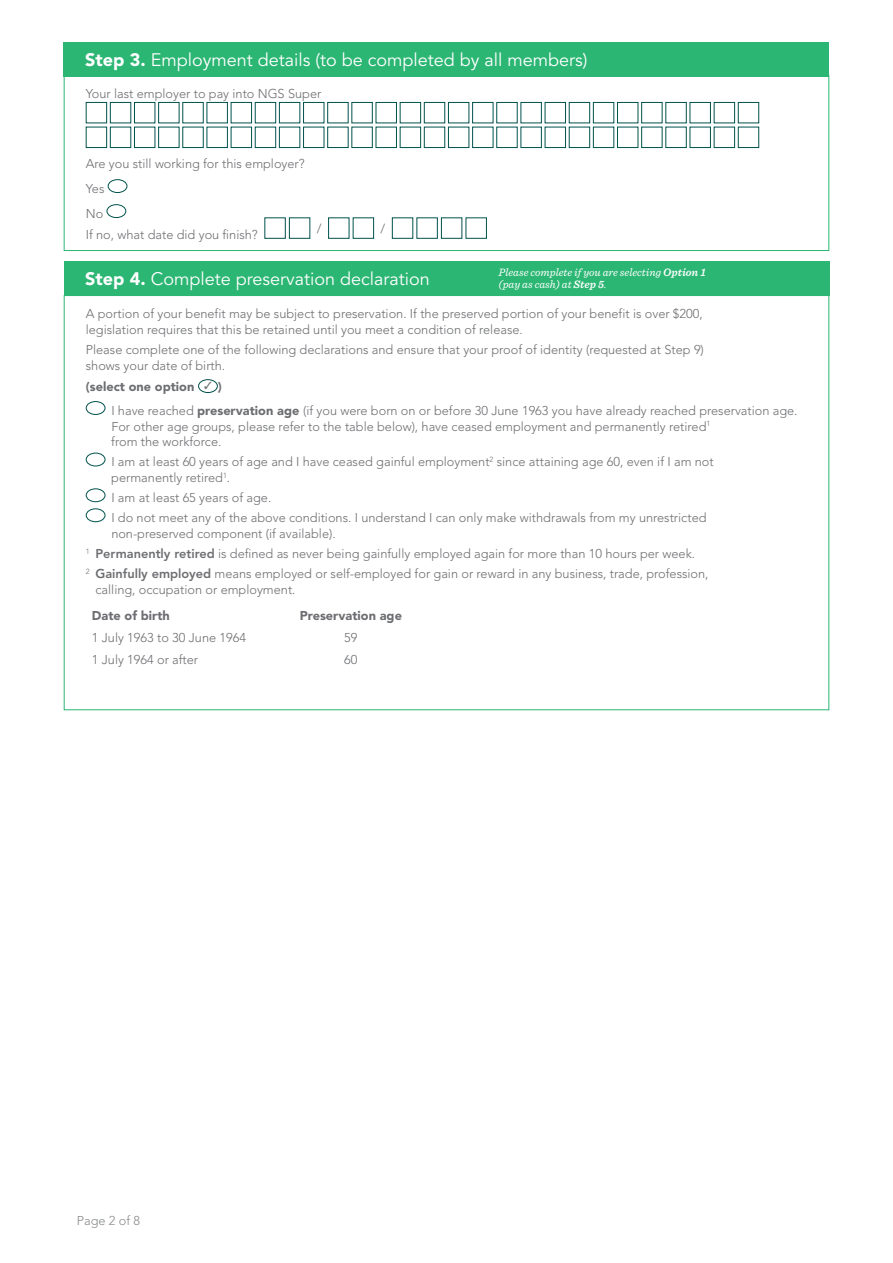
<style>
.page{position:relative;width:893px;height:1263px;background:#fff}
.page>*{position:absolute;margin:0;border:0;box-sizing:border-box;transform-origin:0 0}
.t1{font:18px "Avenir LT Std";color:#fff}
.t2{font:300 12.75px/15.8px "Avenir LT Std";color:#6d6e71}
.t3{font:900 12.75px "Avenir LT Std";color:#6d6e71}
.t4{font:300 12.75px "Avenir LT Std";color:#888a8d}
.t5{font:italic 11.25px/12.8px "Sentinel";color:#fff}
.s1{font-weight:900}
.s2{font-weight:600}
.s3{font-weight:800}
</style>
<div class="page">
<div style="left:198px;top:379px;width:20px;height:14px;border:1px solid #00524c;border-radius:50%"></div>
<div style="left:86px;top:401px;width:19px;height:14px;border:1px solid #00524c;border-radius:50%"></div>
<div style="left:86px;top:453px;width:19px;height:13px;border:1px solid #00524c;border-radius:50%"></div>
<div style="left:86px;top:488px;width:19px;height:14px;border:1px solid #00524c;border-radius:50%"></div>
<div style="left:86px;top:508px;width:19px;height:14px;border:1px solid #00524c;border-radius:50%"></div>
<div style="left:64px;top:261px;width:765px;height:35px;background:#2bb673"></div>
<div style="left:86px;top:102px;width:21px;height:21px;border:1px solid #00524c"></div>
<div style="left:110px;top:102px;width:21px;height:21px;border:1px solid #00524c"></div>
<div style="left:134px;top:102px;width:21px;height:21px;border:1px solid #00524c"></div>
<div style="left:158px;top:102px;width:21px;height:21px;border:1px solid #00524c"></div>
<div style="left:182px;top:102px;width:22px;height:21px;border:1px solid #00524c"></div>
<div style="left:207px;top:102px;width:21px;height:21px;border:1px solid #00524c"></div>
<div style="left:231px;top:102px;width:21px;height:21px;border:1px solid #00524c"></div>
<div style="left:255px;top:102px;width:21px;height:21px;border:1px solid #00524c"></div>
<div style="left:279px;top:102px;width:21px;height:21px;border:1px solid #00524c"></div>
<div style="left:303px;top:102px;width:21px;height:21px;border:1px solid #00524c"></div>
<div style="left:327px;top:102px;width:22px;height:21px;border:1px solid #00524c"></div>
<div style="left:351px;top:102px;width:22px;height:21px;border:1px solid #00524c"></div>
<div style="left:376px;top:102px;width:21px;height:21px;border:1px solid #00524c"></div>
<div style="left:400px;top:102px;width:21px;height:21px;border:1px solid #00524c"></div>
<div style="left:424px;top:102px;width:21px;height:21px;border:1px solid #00524c"></div>
<div style="left:448px;top:102px;width:21px;height:21px;border:1px solid #00524c"></div>
<div style="left:472px;top:102px;width:21px;height:21px;border:1px solid #00524c"></div>
<div style="left:496px;top:102px;width:22px;height:21px;border:1px solid #00524c"></div>
<div style="left:520px;top:102px;width:22px;height:21px;border:1px solid #00524c"></div>
<div style="left:545px;top:102px;width:21px;height:21px;border:1px solid #00524c"></div>
<div style="left:569px;top:102px;width:21px;height:21px;border:1px solid #00524c"></div>
<div style="left:593px;top:102px;width:21px;height:21px;border:1px solid #00524c"></div>
<div style="left:617px;top:102px;width:21px;height:21px;border:1px solid #00524c"></div>
<div style="left:641px;top:102px;width:21px;height:21px;border:1px solid #00524c"></div>
<div style="left:665px;top:102px;width:22px;height:21px;border:1px solid #00524c"></div>
<div style="left:690px;top:102px;width:21px;height:21px;border:1px solid #00524c"></div>
<div style="left:714px;top:102px;width:21px;height:21px;border:1px solid #00524c"></div>
<div style="left:738px;top:102px;width:21px;height:21px;border:1px solid #00524c"></div>
<div style="left:86px;top:127px;width:21px;height:21px;border:1px solid #00524c"></div>
<div style="left:110px;top:127px;width:21px;height:21px;border:1px solid #00524c"></div>
<div style="left:134px;top:127px;width:21px;height:21px;border:1px solid #00524c"></div>
<div style="left:158px;top:127px;width:21px;height:21px;border:1px solid #00524c"></div>
<div style="left:207px;top:127px;width:21px;height:21px;border:1px solid #00524c"></div>
<div style="left:231px;top:127px;width:21px;height:21px;border:1px solid #00524c"></div>
<div style="left:255px;top:127px;width:21px;height:21px;border:1px solid #00524c"></div>
<div style="left:279px;top:127px;width:21px;height:21px;border:1px solid #00524c"></div>
<div style="left:303px;top:127px;width:21px;height:21px;border:1px solid #00524c"></div>
<div style="left:327px;top:127px;width:22px;height:21px;border:1px solid #00524c"></div>
<div style="left:351px;top:127px;width:22px;height:21px;border:1px solid #00524c"></div>
<div style="left:376px;top:127px;width:21px;height:21px;border:1px solid #00524c"></div>
<div style="left:400px;top:127px;width:21px;height:21px;border:1px solid #00524c"></div>
<div style="left:424px;top:127px;width:21px;height:21px;border:1px solid #00524c"></div>
<div style="left:448px;top:127px;width:21px;height:21px;border:1px solid #00524c"></div>
<div style="left:472px;top:127px;width:21px;height:21px;border:1px solid #00524c"></div>
<div style="left:496px;top:127px;width:22px;height:21px;border:1px solid #00524c"></div>
<div style="left:520px;top:127px;width:22px;height:21px;border:1px solid #00524c"></div>
<div style="left:545px;top:127px;width:21px;height:21px;border:1px solid #00524c"></div>
<div style="left:569px;top:127px;width:21px;height:21px;border:1px solid #00524c"></div>
<div style="left:593px;top:127px;width:21px;height:21px;border:1px solid #00524c"></div>
<div style="left:617px;top:127px;width:21px;height:21px;border:1px solid #00524c"></div>
<div style="left:641px;top:127px;width:21px;height:21px;border:1px solid #00524c"></div>
<div style="left:665px;top:127px;width:22px;height:21px;border:1px solid #00524c"></div>
<div style="left:690px;top:127px;width:21px;height:21px;border:1px solid #00524c"></div>
<div style="left:714px;top:127px;width:21px;height:21px;border:1px solid #00524c"></div>
<div style="left:738px;top:127px;width:21px;height:21px;border:1px solid #00524c"></div>
<div style="left:108px;top:179px;width:19px;height:14px;border:1px solid #00524c;border-radius:50%"></div>
<div style="left:107px;top:204px;width:19px;height:14px;border:1px solid #00524c;border-radius:50%"></div>
<div style="left:264px;top:217px;width:22px;height:22px;border:1px solid #00524c"></div>
<div style="left:289px;top:217px;width:21px;height:22px;border:1px solid #00524c"></div>
<div style="left:328px;top:217px;width:21px;height:22px;border:1px solid #00524c"></div>
<div style="left:353px;top:217px;width:21px;height:22px;border:1px solid #00524c"></div>
<div style="left:392px;top:217px;width:21px;height:22px;border:1px solid #00524c"></div>
<div style="left:416px;top:217px;width:22px;height:22px;border:1px solid #00524c"></div>
<div style="left:441px;top:217px;width:21px;height:22px;border:1px solid #00524c"></div>
<div style="left:466px;top:217px;width:21px;height:22px;border:1px solid #00524c"></div>
<div style="left:64px;top:43px;width:765px;height:34px;background:#2bb673"></div>
<h1 class="t1" style="left:85px;top:49px;width:504px"><span class="s1">Step 3.</span> Employment details (to be completed by all members)</h1>
<p class="t2" style="left:86px;top:86px;width:237px">Your last employer to pay into NGS Super</p>
<p class="t2" style="left:86px;top:151px;width:220px;line-height:25px">Are you still working for this employer?<br>Yes<br>No</p>
<p class="t2" style="left:86px;top:226px;width:174px">If no, what date did you finish?</p>
<p class="t2" style="left:317px;top:220px;width:6px">/</p>
<p class="t2" style="left:381px;top:220px;width:6px">/</p>
<h1 class="t1" style="left:85px;top:268px;width:346px"><span class="s1">Step 4.</span> Complete preservation declaration</h1>
<p class="t5" style="left:499px;top:265px;width:209px">Please complete if you are selecting <span class="s2">Option 1 </span>(pay as cash) at <span class="s2">Step 5</span>.</p>
<p class="t2" style="left:86px;top:306px;width:618px">A portion of your benefit may be subject to preservation. If the preserved portion of your benefit is over $200, legislation requires that this be retained until you meet a condition of release.</p>
<p class="t2" style="left:86px;top:342px;width:620px">Please complete one of the following declarations and ensure that your proof of identity (requested at Step 9) shows your date of birth.</p>
<p class="t2" style="left:111px;top:374px;width:688px;line-height:24.3px;text-indent:-26px"><span class="s1">(select one option</span> ✓ <span class="s1">)<br></span>I have reached <span class="s1">preservation age</span> (if you were born on or before 30 June 1963 you have already reached preservation age.</p>
<p class="t2" style="left:111px;top:418px;width:600px">For other age groups, please refer to the table below), have ceased employment and permanently retired<sup>1 </sup>from the workforce.</p>
<p class="t2" style="left:111px;top:454px;width:604px">I am at least 60 years of age and I have ceased gainful employment<sup>2</sup> since attaining age 60, even if I am not permanently retired<sup>1</sup>.</p>
<p class="t2" style="left:111px;top:488px;width:597px;line-height:20px">I am at least 65 years of age.<br>I do not meet any of the above conditions. I understand I can only make withdrawals from my unrestricted</p>
<p class="t2" style="left:86px;top:523px;width:624px;line-height:20px;text-indent:26px">non-preserved component (if available).<br><sup>1</sup> <span class="s3">Permanently retired</span> is defined as never being gainfully employed again for more than 10 hours per week.<br><sup>2</sup> <span class="s3">Gainfully employed</span> means employed or self-employed for gain or reward in any business, trade, profession,</p>
<p class="t2" style="left:95px;top:581px;width:202px">calling, occupation or employment.</p>
<p class="t3" style="left:92px;top:608px;width:80px">Date of birth</p>
<p class="t3" style="left:300px;top:608px;width:104px">Preservation age</p>
<p class="t2" style="left:92px;top:630px;width:156px">1 July 1963 to 30 June 1964</p>
<p class="t2" style="left:344px;top:630px;width:15px">59</p>
<p class="t2" style="left:92px;top:651px;width:108px">1 July 1964 or after</p>
<p class="t2" style="left:344px;top:651px;width:15px">60</p>
<p class="t4" style="left:77px;top:1213px;width:65px">Page 2 of 8</p>
</div>
